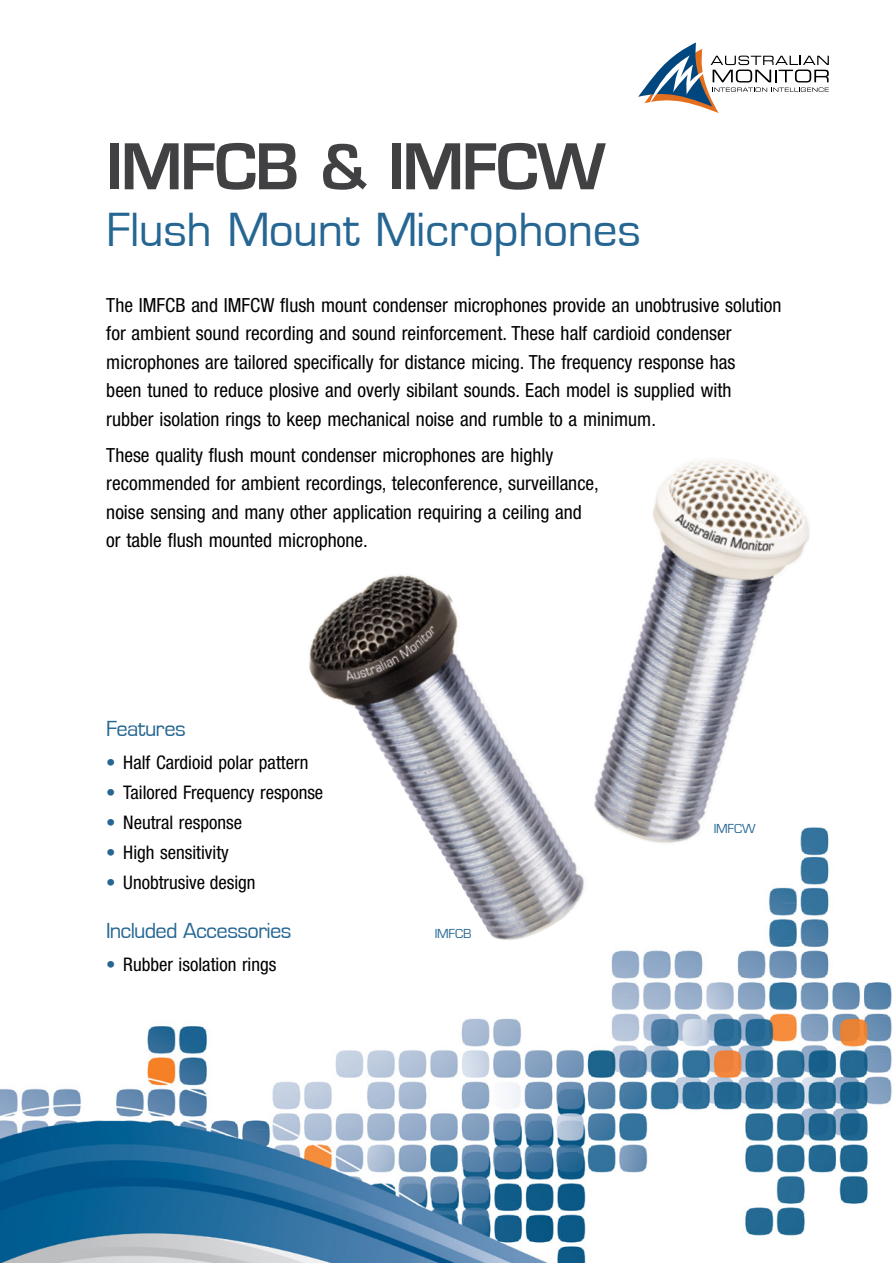
<style>
.page{position:relative;width:893px;height:1263px;background:#fff}
.page>*{position:absolute;margin:0;border:0;box-sizing:border-box;transform-origin:0 0}
.H1_ProductType{font:700 69px "Eurostile";letter-spacing:-.03em;color:#414042}
.H2_ProdCodes{font:49.5px "Eurostile";letter-spacing:-.01em;color:#256693}
.Features_Head{font:22.5px "Eurostile";letter-spacing:-.03em;color:#256693}
.IntroParaLg{font:condensed 19.5px/28.5px "Helvetica Neue LT Std";color:#000}
.Features_Bullet{font:condensed 18.75px "Helvetica Neue LT Std";color:#000}
.H4_DiagHead{font:13.5px "Eurostile";letter-spacing:-.015em;color:#256693}
.s1{color:#256693}
</style>
<div class="page">
<img style="left:0;top:827px;width:892px;height:436px">
<svg style="left:638px;top:43px;width:191px;height:70px"></svg>
<img style="left:591px;top:459px;width:221px;height:391px">
<img style="left:307px;top:575px;width:283px;height:366px">
<p class="H1_ProductType" style="left:106px;top:129px;width:501px">IMFCB &amp; IMFCW</p>
<p class="H2_ProdCodes" style="left:106px;top:203px;width:536px">Flush Mount Microphones</p>
<p class="IntroParaLg" style="left:106px;top:290px;width:677px">The IMFCB and IMFCW flush mount condenser microphones provide an unobtrusive solution for ambient sound recording and sound reinforcement. These half cardioid condenser microphones are tailored specifically for distance micing. The frequency response has<br>been tuned to reduce plosive and overly sibilant sounds. Each model is supplied with rubber isolation rings to keep mechanical noise and rumble to a minimum.</p>
<p class="IntroParaLg" style="left:106px;top:440px;width:494px">These quality flush mount condenser microphones are highly recommended for ambient recordings, teleconference, surveillance, noise sensing and many other application requiring a ceiling and or table flush mounted microphone.</p>
<p class="Features_Head" style="left:106px;top:716px;width:81px">Features</p>
<p class="Features_Bullet" style="left:106px;top:751px;width:204px"><span class="s1">•</span> Half Cardioid polar pattern</p>
<p class="Features_Bullet" style="left:106px;top:781px;width:218px"><span class="s1">•</span> Tailored Frequency response</p>
<p class="Features_Bullet" style="left:106px;top:811px;width:137px"><span class="s1">•</span> Neutral response</p>
<p class="Features_Bullet" style="left:106px;top:841px;width:124px"><span class="s1">•</span> High sensitivity</p>
<p class="Features_Bullet" style="left:106px;top:871px;width:151px"><span class="s1">•</span> Unobtrusive design</p>
<p class="Features_Head" style="left:106px;top:918px;width:187px">Included Accessories</p>
<p class="Features_Bullet" style="left:106px;top:953px;width:172px"><span class="s1">•</span> Rubber isolation rings</p>
<p class="H4_DiagHead" style="left:435px;top:926px;width:38px">IMFCB</p>
<p class="H4_DiagHead" style="left:714px;top:821px;width:43px">IMFCW</p>
</div>
